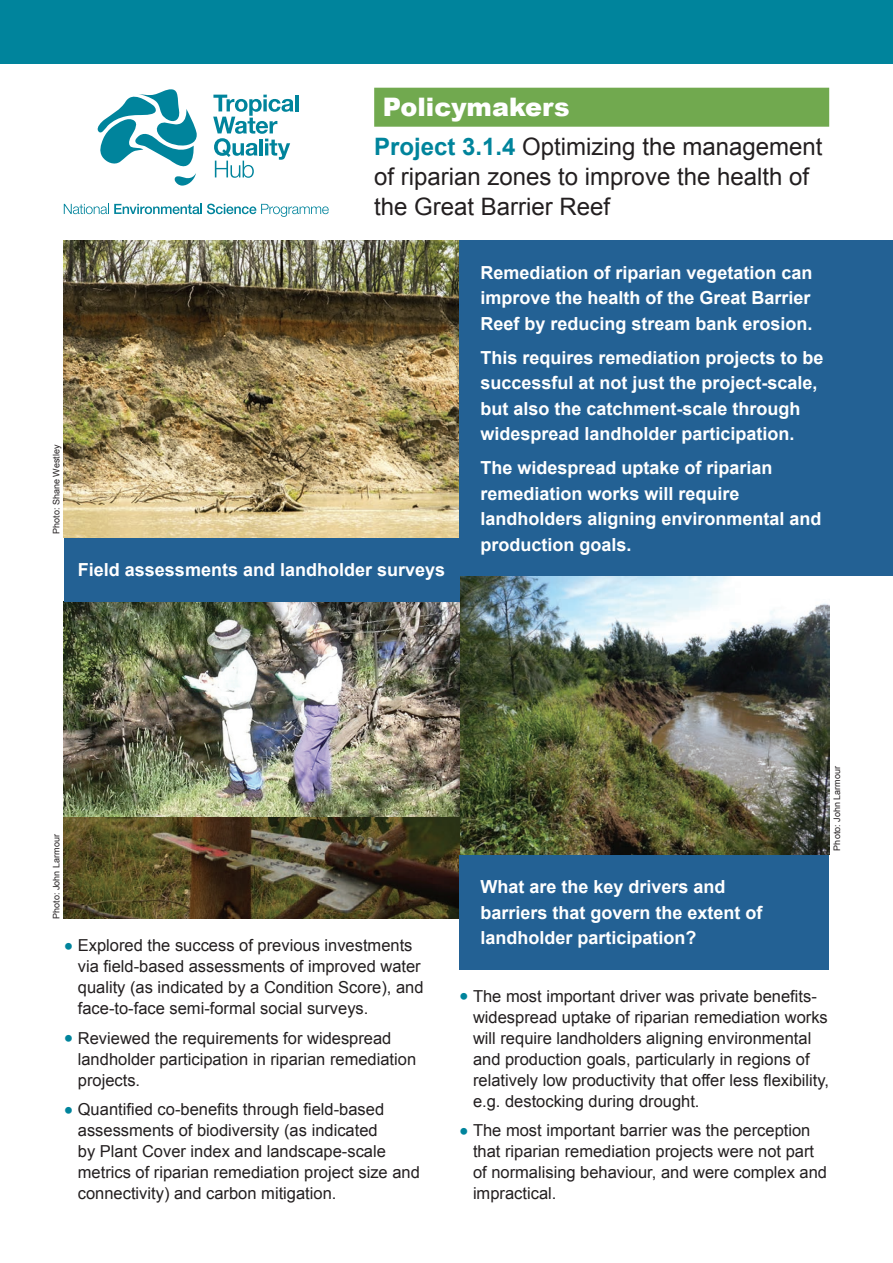
<style>
.page{position:relative;width:893px;height:1263px;background:#fff}
.page>*{position:absolute;margin:0;border:0;box-sizing:border-box;transform-origin:0 0}
.t1{font:900 25.5px "Arial";color:#fff}
.t2{font:24px/30px "Arial";color:#231f20}
.t3{font:700 18px/25.5px "Arial";color:#fff}
.t4{font:16.5px/21px "Arial";color:#231f20}
.t5{font:9px "Arial";color:#231f20}
.s1{font-weight:700;color:#00849c}
.s2{font-size:27px;color:#00849c}
</style>
<div class="page">
<div style="left:0;top:0;width:893px;height:64px;background:#00849c"></div>
<div style="left:374px;top:88px;width:455px;height:39px;background:#71a94f"></div>
<svg style="left:97px;top:89px;width:100px;height:97px"></svg>
<hr style="left:295px;top:95px;width:4px;height:16px;background:#00849c">
<svg style="left:213px;top:95px;width:80px;height:83px"></svg>
<svg style="left:64px;top:204px;width:265px;height:13px"></svg>
<img style="left:64px;top:240px;width:395px;height:298px">
<img style="left:459px;top:576px;width:370px;height:279px">
<img style="left:64px;top:602px;width:395px;height:316px">
<div style="left:64px;top:538px;width:395px;height:64px;background:#236194"></div>
<div style="left:459px;top:855px;width:370px;height:114px;background:#236194"></div>
<div style="left:459px;top:240px;width:434px;height:336px;background:#236194"></div>
<h1 class="t1" style="left:383px;top:88px;width:189px">Policymakers</h1>
<h2 class="t2" style="left:374px;top:132px;width:450px"><span class="s1">Project 3.1.4</span> Optimizing the management of riparian zones to improve the health of the Great Barrier Reef</h2>
<p class="t5" style="left:50px;top:534px;width:90px;rotate:-90deg">Photo: Shane Westley</p>
<p class="t3" style="left:78px;top:558px;width:369px">Field assessments and landholder surveys</p>
<p class="t3" style="left:480px;top:260px;width:334px;text-align:justify">Remediation of riparian vegetation can improve the health of the Great Barrier Reef by reducing stream bank erosion.</p>
<p class="t3" style="left:480px;top:345px;width:345px">This requires remediation projects to be successful at not just the project-scale, but also the catchment-scale through widespread landholder participation.</p>
<p class="t3" style="left:480px;top:456px;width:343px">The widespread uptake of riparian remediation works will require landholders aligning environmental and production goals.</p>
<p class="t5" style="left:50px;top:918px;width:86px;rotate:-90deg">Photo: John Larmour</p>
<p class="t4" style="left:78px;top:935px;width:347px;text-indent:-14px"><span class="s2">•</span> Explored the success of previous investments via field-based assessments of improved water quality (as indicated by a Condition Score), and face-to-face semi-formal social surveys.</p>
<p class="t4" style="left:78px;top:1027px;width:340px;text-indent:-14px"><span class="s2">•</span> Reviewed the requirements for widespread landholder participation in riparian remediation projects.</p>
<p class="t4" style="left:78px;top:1099px;width:344px;text-indent:-14px"><span class="s2">•</span> Quantified co-benefits through field-based assessments of biodiversity (as indicated<br>by Plant Cover index and landscape-scale metrics of riparian remediation project size and connectivity) and carbon mitigation.</p>
<p class="t3" style="left:480px;top:875px;width:284px">What are the key drivers and barriers that govern the extent of landholder participation?</p>
<p class="t5" style="left:831px;top:850px;width:86px;rotate:-90deg">Photo: John Larmour</p>
<p class="t4" style="left:473px;top:985px;width:358px;text-indent:-14px"><span class="s2">•</span> The most important driver was private benefits&shy;widespread uptake of riparian remediation works will require landholders aligning environmental and production goals, particularly in regions of relatively low productivity that offer less flexibility, e.g. destocking during drought.</p>
<p class="t4" style="left:473px;top:1120px;width:356px;text-indent:-14px"><span class="s2">•</span> The most important barrier was the perception that riparian remediation projects were not part of normalising behaviour, and were complex and impractical.</p>
</div>
